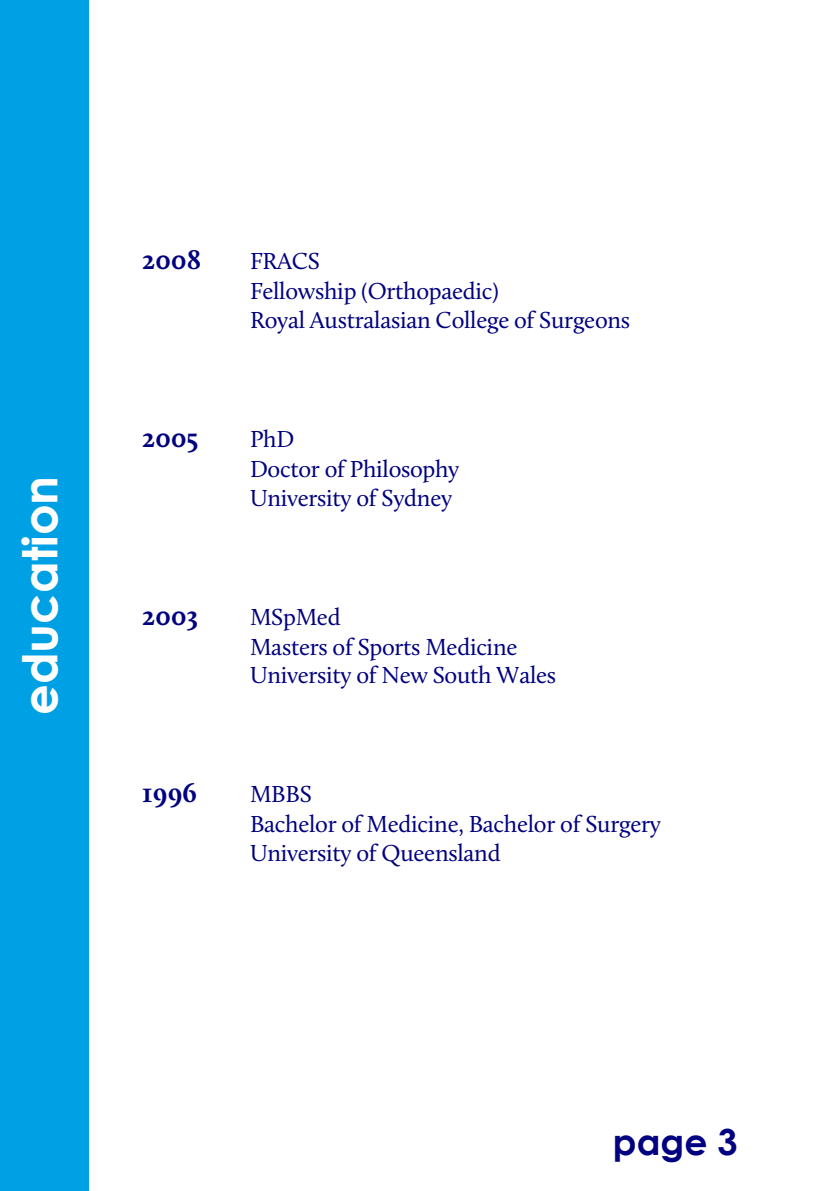
<style>
.page{position:relative;width:840px;height:1191px;background:#fff}
.page>*{position:absolute;margin:0;border:0;box-sizing:border-box;transform-origin:0 0}
.t1{font:700 48px "Century Gothic";color:#fff}
.t2{font:700 36px "Century Gothic";color:#000080}
.t3{font:700 28px "Calluna";letter-spacing:-.01em;color:#000080}
.t4{font:24px/29.4px "Calluna";letter-spacing:-.015em;color:#000080}
</style>
<div class="page">
<div style="left:0;top:0;width:89px;height:1191px;background:#00a0e4"></div>
<h1 class="t1" style="left:21px;top:715px;width:241px;rotate:-90deg">education</h1>
<p class="t3" style="left:142px;top:248px;width:61px">2008</p>
<p class="t4" style="left:250px;top:249px;width:381px">FRACS<br>Fellowship (Orthopaedic)<br>Royal Australasian College of Surgeons</p>
<p class="t3" style="left:142px;top:426px;width:58px">2005</p>
<p class="t4" style="left:250px;top:426px;width:211px">PhD<br>Doctor of Philosophy<br>University of Sydney</p>
<p class="t3" style="left:142px;top:604px;width:58px">2003</p>
<p class="t4" style="left:250px;top:604px;width:307px">MSpMed<br>Masters of Sports Medicine<br>University of New South Wales</p>
<p class="t3" style="left:142px;top:781px;width:56px">1996</p>
<p class="t4" style="left:250px;top:781px;width:412px">MBBS<br>Bachelor of Medicine, Bachelor of Surgery<br>University of Queensland</p>
<h2 class="t2" style="left:612px;top:1128px;width:126px">page 3</h2>
</div>
